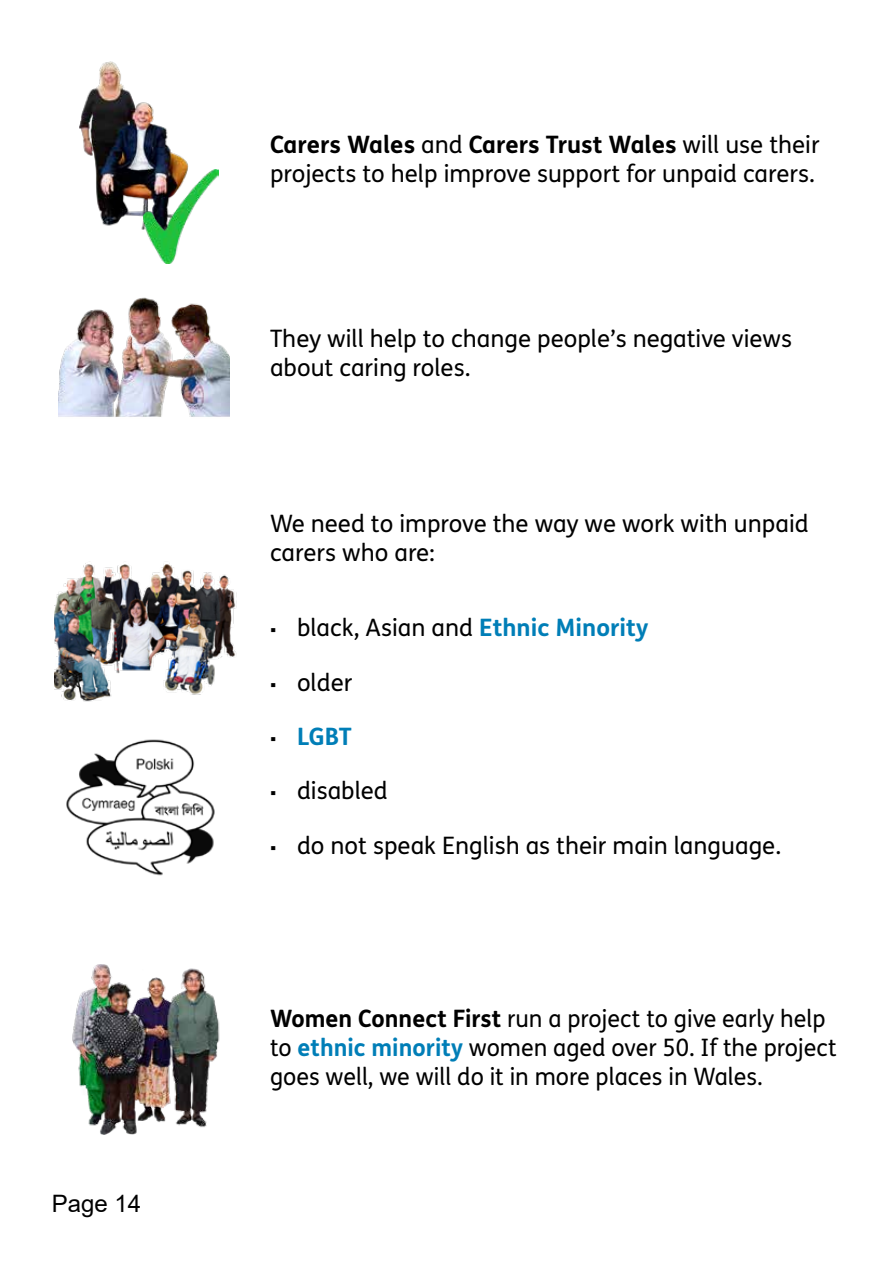
<style>
.page{position:relative;width:893px;height:1263px;background:#fff}
.page>*{position:absolute;margin:0;border:0;box-sizing:border-box;transform-origin:0 0}
.t1{font:24px/28.8px "FS Me Pro";color:#000}
.t2{font:24px "Arial";color:#000}
.t3{font:700 24px "FS Me Pro";color:#007eb7}
.s1{font-weight:700}
.s2{font-family:"Verdana";font-size:18px}
.s3{font-weight:700;color:#007eb7}
.s4{font-family:"Verdana";font-weight:400;font-size:18px;color:#000}
</style>
<div class="page">
<img style="left:58px;top:297px;width:172px;height:120px">
<img style="left:79px;top:61px;width:110px;height:169px">
<img style="left:144px;top:169px;width:74px;height:94px">
<img style="left:54px;top:563px;width:183px;height:139px">
<img style="left:72px;top:964px;width:148px;height:170px">
<img style="left:66px;top:739px;width:149px;height:137px">
<p class="t2" style="left:52px;top:1187px;width:91px">Page 14</p>
<p class="t1" style="left:270px;top:130px;width:551px"><span class="s1">Carers Wales</span> and <span class="s1">Carers Trust Wales</span> will use their projects to help improve support for unpaid carers.</p>
<p class="t1" style="left:270px;top:323px;width:524px">They will help to change people’s negative views about caring roles.</p>
<p class="t1" style="left:270px;top:509px;width:540px">We need to improve the way we work with unpaid carers who are:</p>
<p class="t1" style="left:270px;top:613px;width:380px"><span class="s2">▪</span> black, Asian and <span class="s3">Ethnic Minority</span></p>
<p class="t1" style="left:270px;top:667px;width:84px"><span class="s2">▪</span> older</p>
<p class="t3" style="left:270px;top:718px;width:83px"><span class="s4">▪</span> LGBT</p>
<p class="t1" style="left:270px;top:776px;width:119px"><span class="s2">▪</span> disabled</p>
<p class="t1" style="left:270px;top:830px;width:513px"><span class="s2">▪</span> do not speak English as their main language.</p>
<p class="t1" style="left:270px;top:1004px;width:568px"><span class="s1">Women Connect First</span> run a project to give early help to <span class="s3">ethnic minority</span> women aged over 50. If the project goes well, we will do it in more places in Wales.</p>
</div>
